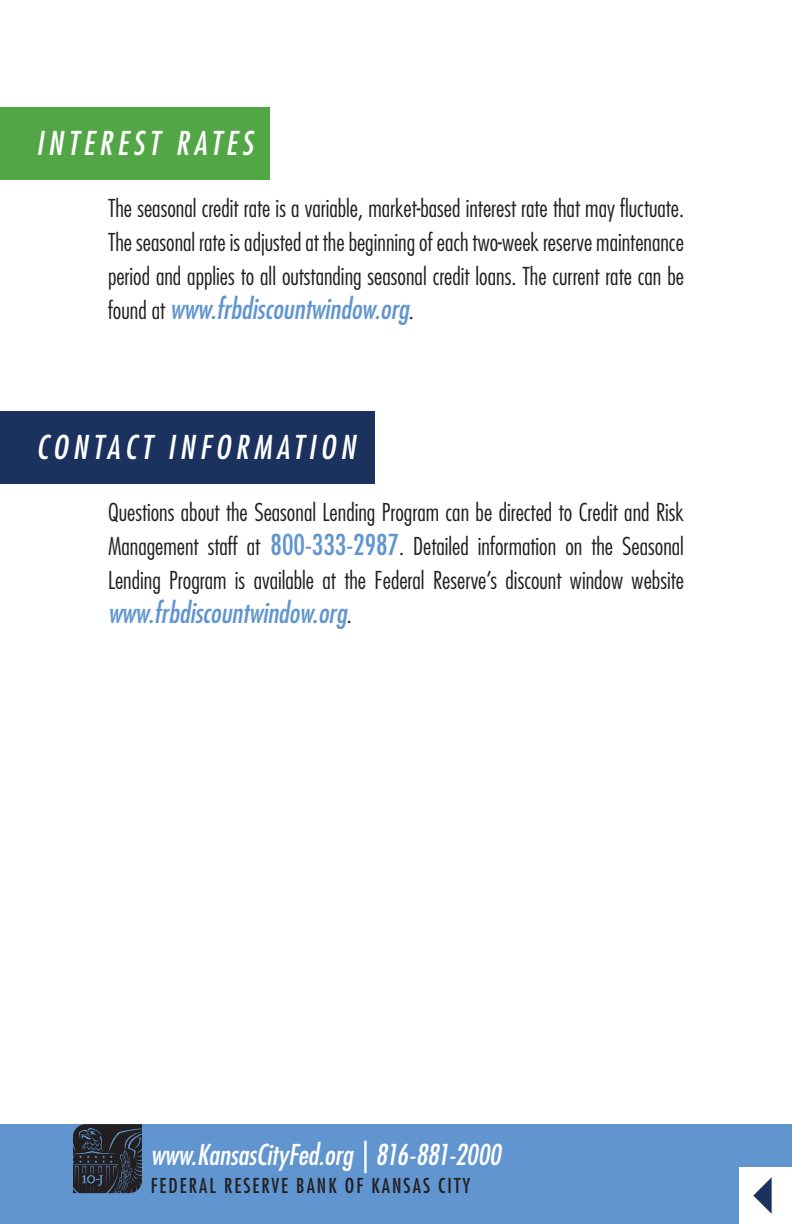
<style>
.page{position:relative;width:792px;height:1224px;background:#fff}
.page>*{position:absolute;margin:0;border:0;box-sizing:border-box;transform-origin:0 0}
.t1{font:italic condensed 32px "Futura Std";letter-spacing:.15em;color:#fff}
.t2{font:italic condensed 28px "Futura Std";color:#6195cf}
.t3{font:italic condensed 28px "Futura Std";color:#fff}
.t4{font:300 condensed 24px/34px "Futura Std";color:#231f20;text-align:justify}
.t5{font:condensed 20px "Futura Std";letter-spacing:.1em;color:#231f20}
.s1{font-weight:300;font-style:normal;font-size:24px;color:#231f20}
.s2{font-weight:400;font-size:28px;color:#6195cf}
</style>
<div class="page">
<div style="left:0;top:1124px;width:792px;height:100px;background:#6195cf"></div>
<svg style="left:73px;top:1124px;width:69px;height:69px;background:#2c303a"></svg>
<div style="left:0;top:108px;width:270px;height:72px;background:#52a645"></div>
<div style="left:0;top:412px;width:374px;height:72px;background:#1b325f"></div>
<div style="left:739px;top:1167px;width:53px;height:57px;background:#fff"></div>
<svg style="left:753px;top:1177px;width:19px;height:37px"></svg>
<p class="t1" style="left:36px;top:124px;width:218px">INTEREST RATES</p>
<p class="t4" style="left:108px;top:191px;width:578px">The seasonal credit rate is a variable, market-based interest rate that may fluctuate.<br>The seasonal rate is adjusted at the beginning of each two-week reserve maintenance period and applies to all outstanding seasonal credit loans. The current rate can be</p>
<p class="t2" style="left:108px;top:292px;width:307px"><span class="s1">found at</span> www.frbdiscountwindow.org<span class="s1">.</span></p>
<p class="t1" style="left:36px;top:428px;width:321px">CONTACT INFORMATION</p>
<p class="t4" style="left:108px;top:495px;width:578px">Questions about the Seasonal Lending Program can be directed to Credit and Risk Management staff at <span class="s2">800-333-2987</span>. Detailed information on the Seasonal Lending Program is available at the Federal Reserve’s discount window website</p>
<p class="t2" style="left:108px;top:596px;width:245px">www.frbdiscountwindow.org<span class="s1">.</span></p>
<p class="t3" style="left:151px;top:1138px;width:352px">www.KansasCityFed.org | 816-881-2000</p>
<p class="t5" style="left:151px;top:1174px;width:321px">FEDERAL RESERVE BANK OF KANSAS CITY</p>
</div>
